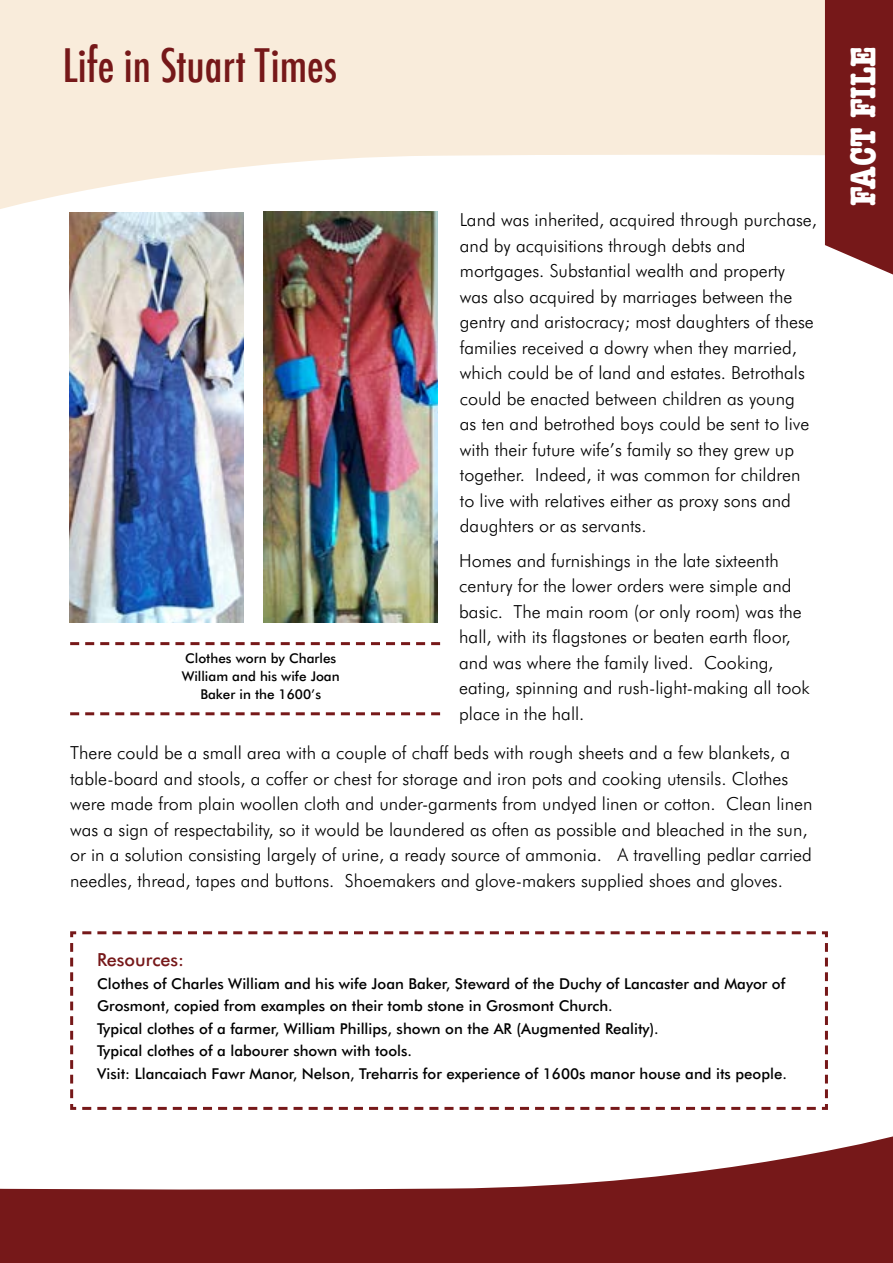
<style>
.page{position:relative;width:893px;height:1263px;background:#fff}
.page>*{position:absolute;margin:0;border:0;box-sizing:border-box;transform-origin:0 0}
.t1{font:500 condensed 45px "Futura";color:#761819}
.t2{font:700 condensed 36.9px "American Typewriter";color:#fff}
.t3{font:300 18px/25.5px "Futura BT";color:#000}
.t4{font:500 18px "Futura BT";color:#761819}
.t5{font:500 15px/22.5px "Futura BT";color:#000}
.t6{font:500 13.5px/18px "Futura BT";color:#000;text-align:center}
</style>
<div class="page">
<svg style="left:0;top:1136px;width:893px;height:127px;fill:#761819"></svg>
<svg style="left:0;top:0;width:825px;height:213px;fill:#f9ecdb"></svg>
<div style="left:825px;top:0;width:68px;height:274px;background:#761819"></div>
<img style="left:69px;top:213px;width:175px;height:410px">
<img style="left:263px;top:212px;width:175px;height:411px">
<svg style="left:70px;top:931px;width:758px;height:179px"></svg>
<svg style="left:70px;top:642px;width:370px;height:3px"></svg>
<svg style="left:70px;top:712px;width:370px;height:3px"></svg>
<h1 class="t1" style="left:63px;top:37px;width:276px">Life in Stuart Times</h1>
<p class="t6" style="left:182px;top:649px;width:160px">Clothes worn by Charles<br>William and his wife Joan<br>Baker in the 1600’s</p>
<p class="t3" style="left:460px;top:207px;width:359px">Land was inherited, acquired through purchase, and by acquisitions through debts and mortgages. Substantial wealth and property was also acquired by marriages between the gentry and aristocracy; most daughters of these families received a dowry when they married, which could be of land and estates. Betrothals could be enacted between children as young<br>as ten and betrothed boys could be sent to live with their future wife’s family so they grew up together. Indeed, it was common for children to live with relatives either as proxy sons and daughters or as servants.</p>
<p class="t3" style="left:459px;top:547px;width:352px">Homes and furnishings in the late sixteenth century for the lower orders were simple and basic. The main room (or only room) was the hall, with its flagstones or beaten earth floor, and was where the family lived. Cooking, eating, spinning and rush-light-making all took place in the hall.</p>
<p class="t3" style="left:70px;top:740px;width:744px">There could be a small area with a couple of chaff beds with rough sheets and a few blankets, a table-board and stools, a coffer or chest for storage and iron pots and cooking utensils. Clothes were made from plain woollen cloth and under-garments from undyed linen or cotton. Clean linen was a sign of respectability, so it would be laundered as often as possible and bleached in the sun, or in a solution consisting largely of urine, a ready source of ammonia. A travelling pedlar carried needles, thread, tapes and buttons. Shoemakers and glove-makers supplied shoes and gloves.</p>
<p class="t4" style="left:97px;top:949px;width:88px">Resources:</p>
<p class="t5" style="left:97px;top:972px;width:691px">Clothes of Charles William and his wife Joan Baker, Steward of the Duchy of Lancaster and Mayor of Grosmont, copied from examples on their tomb stone in Grosmont Church.<br>Typical clothes of a farmer, William Phillips, shown on the AR (Augmented Reality).<br>Typical clothes of a labourer shown with tools.<br>Visit: Llancaiach Fawr Manor, Nelson, Treharris for experience of 1600s manor house and its people.</p>
<h2 class="t2" style="left:834px;top:206px;width:162px;rotate:-90deg">FACT FILE</h2>
</div>
